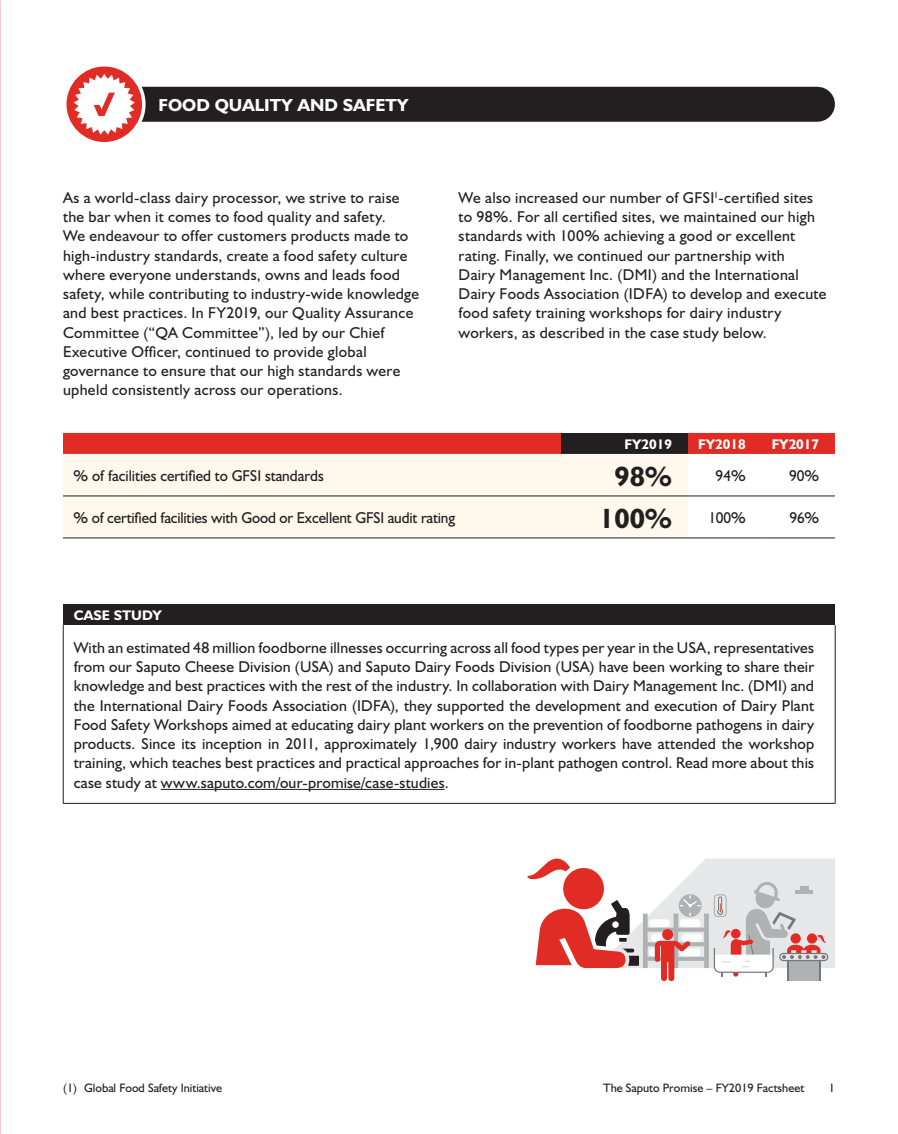
<style>
.page{position:relative;width:898px;height:1134px;background:#fff}
.page>*{position:absolute;margin:0;border:0;box-sizing:border-box;transform-origin:0 0}
.t1{font:700 28px "Humanist 521 BT";color:#231f20}
.t2{font:700 17.5px "Humanist 521 BT";color:#fff}
.t3{font:15.75px/19.2px "Humanist 521 BT";letter-spacing:.02em;color:#231f20}
.t4{font:15.75px "Humanist 521 BT";letter-spacing:-.01em;color:#231f20}
.t5{font:15.75px "Humanist 521 BT";color:#231f20}
.t6{font:700 14px "Humanist 521 BT";color:#fff}
.t7{font:12.25px "Humanist 521 BT";color:#231f20}
</style>
<div class="page">
<div style="left:63px;top:433px;width:772px;height:21px;background:#e12c26"></div>
<div style="left:562px;top:433px;width:126px;height:21px;background:#231f20"></div>
<div style="left:63px;top:454px;width:625px;height:84px;background:#fef9ec"></div>
<hr style="left:63px;top:496px;width:499px;height:1px;background:#231f20">
<hr style="left:562px;top:496px;width:126px;height:1px;background:#231f20">
<hr style="left:688px;top:496px;width:73px;height:1px;background:#231f20">
<hr style="left:761px;top:496px;width:74px;height:1px;background:#231f20">
<hr style="left:63px;top:538px;width:499px;height:1px;background:#231f20">
<hr style="left:562px;top:538px;width:126px;height:1px;background:#231f20">
<hr style="left:688px;top:538px;width:73px;height:1px;background:#231f20">
<hr style="left:761px;top:538px;width:74px;height:1px;background:#231f20">
<div style="left:63px;top:604px;width:772px;height:21px;background:#231f20"></div>
<hr style="left:63px;top:803px;width:772px;height:1px;background:#231f20">
<hr style="left:63px;top:625px;width:1px;height:178px;background:#231f20">
<hr style="left:835px;top:625px;width:1px;height:178px;background:#231f20">
<hr style="left:161px;top:789px;width:284px;height:1px;background:#231f20">
<svg style="left:527px;top:858px;width:308px;height:123px"></svg>
<div style="left:124px;top:87px;width:693px;height:35px;background:#231f20"></div>
<svg style="left:65px;top:65px;width:79px;height:79px"></svg>
<div style="left:63px;top:63px;width:83px;height:83px;border:4px solid #fff;border-radius:50%"></div>
<svg style="left:74px;top:74px;width:61px;height:61px"></svg>
<p class="t2" style="left:159px;top:94px;width:251px">FOOD QUALITY AND SAFETY</p>
<p class="t3" style="left:63px;top:187px;width:358px">As a world-class dairy processor, we strive to raise the bar when it comes to food quality and safety.<br>We endeavour to offer customers products made to high-industry standards, create a food safety culture where everyone understands, owns and leads food safety, while contributing to industry-wide knowledge and best practices. In FY2019, our Quality Assurance Committee (“QA Committee”), led by our Chief Executive Officer, continued to provide global governance to ensure that our high standards were upheld consistently across our operations.</p>
<p class="t3" style="left:459px;top:187px;width:369px">We also increased our number of GFSI<sup>1</sup>-certified sites to 98%. For all certified sites, we maintained our high standards with 100% achieving a good or excellent rating. Finally, we continued our partnership with<br>Dairy Management Inc. (DMI) and the International Dairy Foods Association (IDFA) to develop and execute food safety training workshops for dairy industry workers, as described in the case study below.</p>
<p class="t6" style="left:624px;top:435px;width:49px">FY2019</p>
<p class="t6" style="left:698px;top:435px;width:49px">FY2018</p>
<p class="t6" style="left:771px;top:435px;width:49px">FY2017</p>
<p class="t5" style="left:74px;top:466px;width:252px">% of facilities certified to GFSI standards</p>
<p class="t1" style="left:614px;top:459px;width:59px">98%</p>
<p class="t3" style="left:715px;top:466px;width:32px">94%</p>
<p class="t3" style="left:789px;top:466px;width:32px">90%</p>
<p class="t4" style="left:74px;top:508px;width:383px">% of certified facilities with Good or Excellent GFSI audit rating</p>
<p class="t1" style="left:599px;top:501px;width:74px">100%</p>
<p class="t3" style="left:708px;top:508px;width:39px">100%</p>
<p class="t3" style="left:789px;top:508px;width:31px">96%</p>
<p class="t6" style="left:74px;top:606px;width:89px">CASE STUDY</p>
<p class="t3" style="left:74px;top:638px;width:742px;text-align:justify">With an estimated 48 million foodborne illnesses occurring across all food types per year in the USA, representatives from our Saputo Cheese Division (USA) and Saputo Dairy Foods Division (USA) have been working to share their knowledge and best practices with the rest of the industry. In collaboration with Dairy Management Inc. (DMI) and the International Dairy Foods Association (IDFA), they supported the development and execution of Dairy Plant Food Safety Workshops aimed at educating dairy plant workers on the prevention of foodborne pathogens in dairy products. Since its inception in 2011, approximately 1,900 dairy industry workers have attended the workshop training, which teaches best practices and practical approaches for in-plant pathogen control. Read more about this case study at www.saputo.com/our-promise/case-studies.</p>
<p class="t7" style="left:63px;top:1080px;width:160px">(1) Global Food Safety Initiative</p>
<p class="t7" style="left:603px;top:1080px;width:203px">The Saputo Promise – FY2019 Factsheet</p>
<p class="t7" style="left:829px;top:1080px;width:8px">1</p>
</div>
